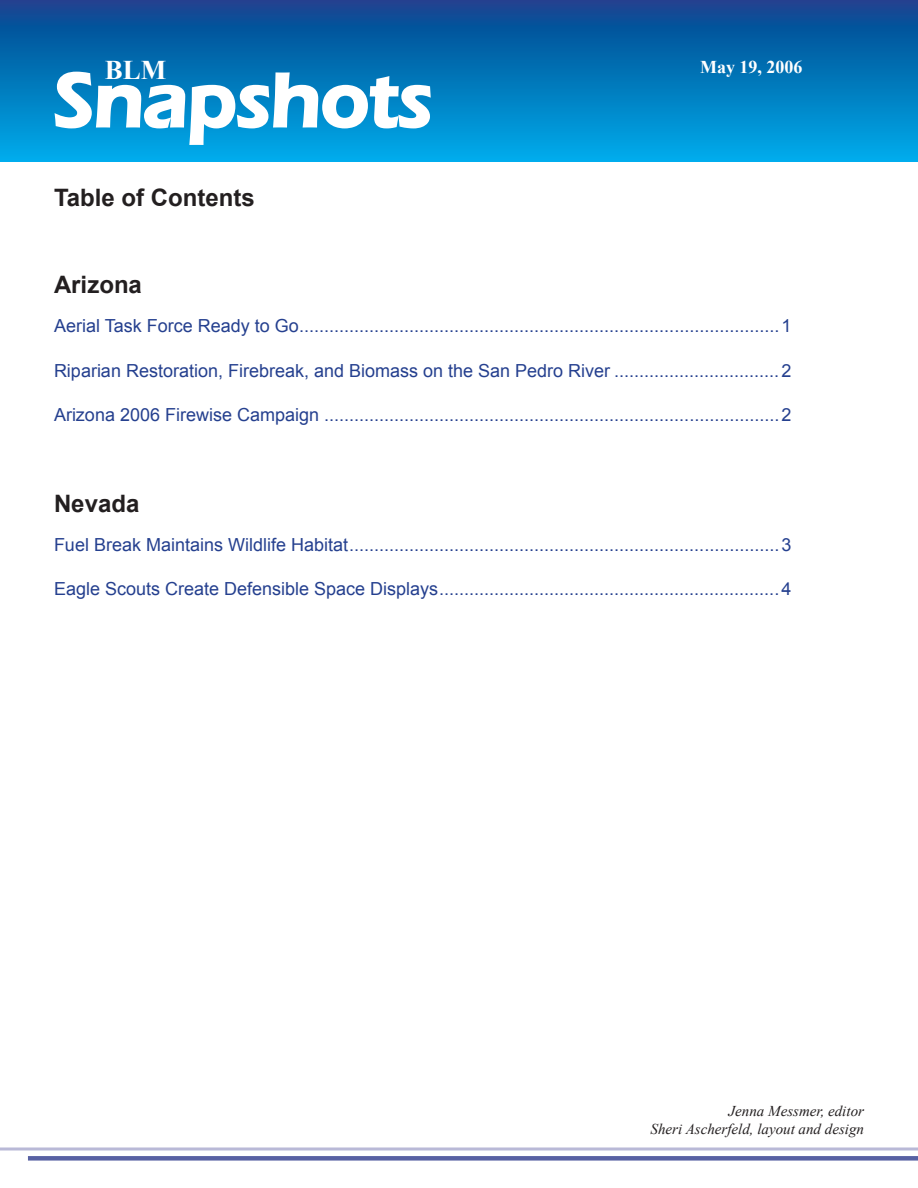
<style>
.page{position:relative;width:918px;height:1188px;background:#fff}
.page>*{position:absolute;margin:0;border:0;box-sizing:border-box;transform-origin:0 0}
.t1{font:600 78px "Eras ITC";color:#fff}
.t2{font:700 27px "Times New Roman";color:#fff}
.t3{font:700 24px "Arial";color:#231f20}
.t4{font:18px "Arial";color:#25408f}
.t5{font:700 18px "Times New Roman";color:#fff}
.t6{font:italic 15px/18px "Times New Roman";color:#231f20;text-align:right}
</style>
<div class="page">
<svg style="left:0;top:0;width:918px;height:162px;background:#037abe"></svg>
<svg style="left:53px;top:0;width:379px;height:146px;background:#1d7ebb"></svg>
<hr style="left:0;top:1148px;width:918px;height:2px;background:#b9b9d7">
<div style="left:28px;top:1156px;width:890px;height:5px;background:#5861a3"></div>
<h2 class="t2" style="left:105px;top:51px;width:63px">BLM</h2>
<p class="t5" style="left:700px;top:54px;width:104px">May 19, 2006</p>
<h1 class="t1" style="left:54px;top:56px;width:380px">Snapshots</h1>
<h3 class="t3" style="left:54px;top:182px;width:202px">Table of Contents</h3>
<h3 class="t3" style="left:54px;top:269px;width:90px">Arizona</h3>
<p class="t4" style="left:54px;top:314px;width:739px">Aerial Task Force Ready to Go ................................................................................................1</p>
<p class="t4" style="left:54px;top:358px;width:739px">Riparian Restoration, Firebreak, and Biomass on the San Pedro River .................................2</p>
<p class="t4" style="left:54px;top:403px;width:739px">Arizona 2006 Firewise Campaign ...........................................................................................2</p>
<h3 class="t3" style="left:54px;top:487px;width:87px">Nevada</h3>
<p class="t4" style="left:54px;top:533px;width:739px">Fuel Break Maintains Wildlife Habitat ......................................................................................3</p>
<p class="t4" style="left:54px;top:577px;width:739px">Eagle Scouts Create Defensible Space Displays ....................................................................4</p>
<p class="t6" style="left:651px;top:1102px;width:215px">Jenna Messmer, editor<br>Sheri Ascherfeld, layout and design</p>
</div>
